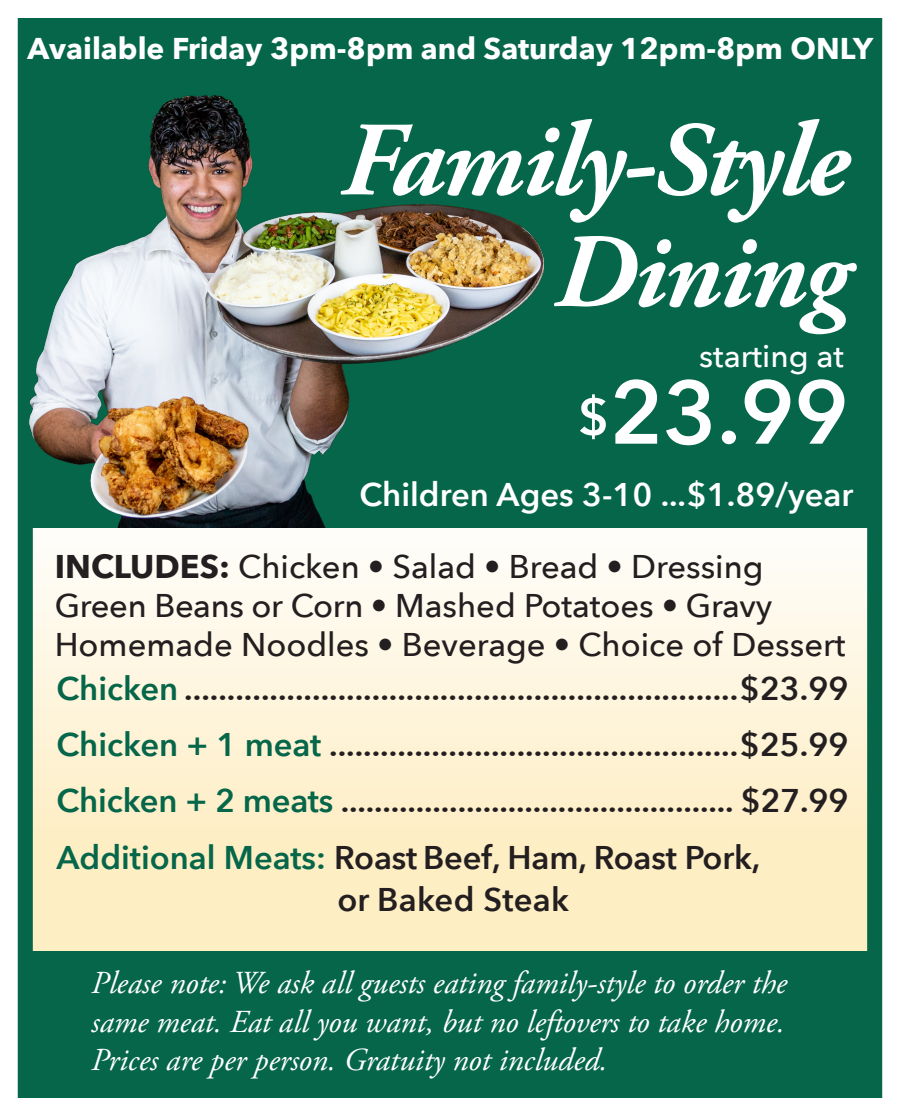
<style>
.page{position:relative;width:900px;height:1116px;background:#fff}
.page>*{position:absolute;margin:0;border:0;box-sizing:border-box;transform-origin:0 0}
.t1{font:italic 700 105.4px/111.6px "Adobe Garamond Pro";letter-spacing:-.02em;color:#fff;text-align:right}
.t2{font:600 88.6px "Avenir Next";color:#fff}
.t3{font:600 32.8px/42.6px "Avenir Next";letter-spacing:-.005em;color:#231f20}
.t4{font:500 32.8px/39.4px "Avenir Next";color:#231f20}
.t5{font:600 32.8px "Avenir Next";color:#fff}
.t6{font:italic 32px/38.4px "Adobe Garamond Pro";color:#fff;text-align:justify}
.t7{font:500 31.6px "Avenir Next";color:#fff}
.t8{font:700 30px "Avenir Next";color:#fff}
.s1{font-size:51.6px}
.s2{font-weight:700}
.s3{color:#056649}
</style>
<div class="page">
<div style="left:23px;top:511px;width:850px;height:440px;background:linear-gradient(to bottom,#f9faf6,#ffedbc)"></div>
<div style="left:18px;top:18px;width:864px;height:1080px;border:15px solid #056649"></div>
<div style="left:23px;top:18px;width:850px;height:509px;background:#056649"></div>
<img style="left:29px;top:95px;width:515px;height:432px">
<div style="left:27px;top:951px;width:851px;height:147px;background:#056649"></div>
<p class="t8" style="left:27px;top:23px;width:847px">Available Friday 3pm-8pm and Saturday 12pm-8pm ONLY</p>
<p class="t1" style="left:341px;top:107px;width:509px">Family-Style<br>Dining</p>
<p class="t7" style="left:699px;top:329px;width:146px">starting at</p>
<p class="t2" style="left:578px;top:337px;width:272px"><span class="s1">$</span>23.99</p>
<p class="t5" style="left:359px;top:467px;width:496px">Children Ages 3-10 ...$1.89/year</p>
<p class="t4" style="left:55px;top:546px;width:792px"><span class="s2">INCLUDES:</span> Chicken • Salad • Bread • Dressing<br>Green Beans or Corn • Mashed Potatoes • Gravy<br>Homemade Noodles • Beverage • Choice of Dessert</p>
<p class="t3" style="left:56px;top:666px;width:794px"><span class="s3">Chicken</span> .................................................................$23.99</p>
<p class="t3" style="left:56px;top:722px;width:794px"><span class="s3">Chicken + 1 meat</span> ................................................$25.99</p>
<p class="t3" style="left:56px;top:779px;width:794px"><span class="s3">Chicken + 2 meats</span> ............................................... $27.99</p>
<p class="t3" style="left:338px;top:835px;width:424px;text-indent:-281px"><span class="s3">Additional Meats:</span> Roast Beef, Ham, Roast Pork, or Baked Steak</p>
<p class="t6" style="left:91px;top:965px;width:697px">Please note: We ask all guests eating family-style to order the same meat. Eat all you want, but no leftovers to take home.<br>Prices are per person. Gratuity not included.</p>
</div>
